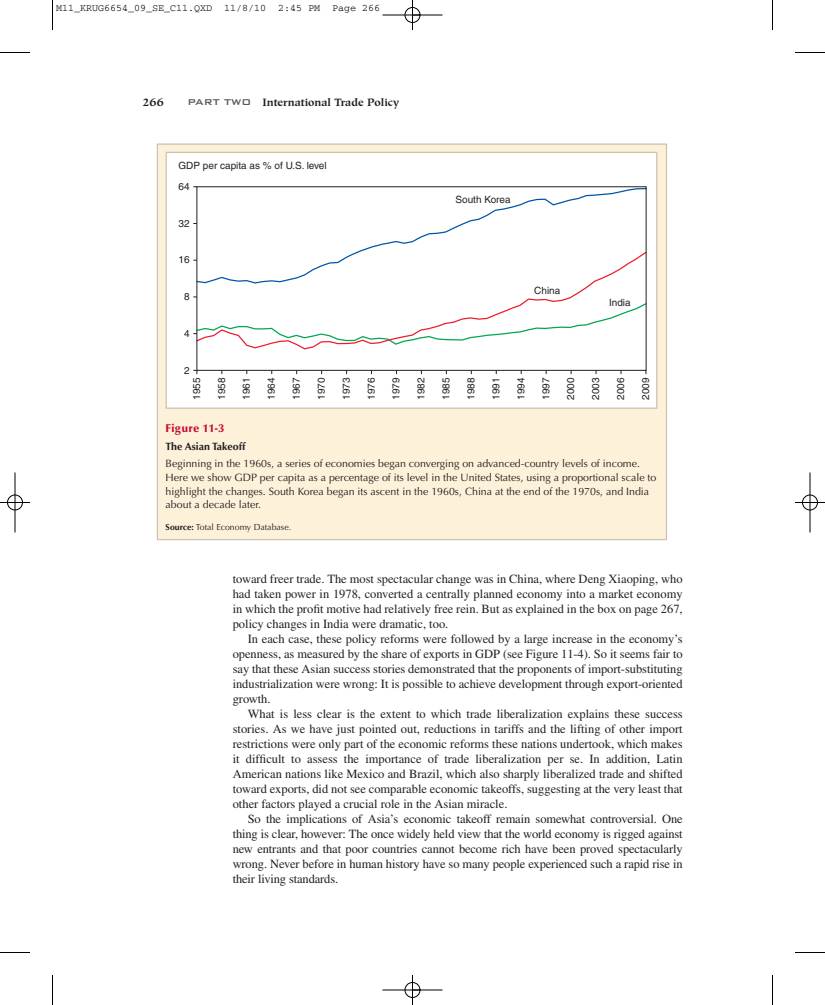
<style>
.page{position:relative;width:825px;height:1005px;background:#fff}
.page>*{position:absolute;margin:0;border:0;box-sizing:border-box;transform-origin:0 0}
.t1{font:12.5px/15px "Times";letter-spacing:-.005em;color:#231f20;text-align:justify}
.t2{font:900 11.25px "Optima";letter-spacing:.025em;color:#c40c37}
.t3{font:700 11.25px "Hiroshige";color:#231f20}
.t4{font:10.62px/13.8px "Optima";color:#231f20}
.t5{font:700 10.62px "Hiroshige";color:#231f20}
.t6{font:700 10.62px "Optima";color:#231f20}
.t7{font:10px "Helvetica";color:#231f20}
.t8{font:10px "Courier";color:#000}
.t9{font:8.75px "Optima";color:#231f20}
.s1{font-family:"Bank Gothic BT";font-weight:500;font-size:11.25px;color:#57585a}
.s2{font-weight:700}
</style>
<div class="page">
<div style="left:157px;top:144px;width:509px;height:396px;background:#fef1d9"></div>
<div style="left:167px;top:153px;width:489px;height:255px;background:#fff"></div>
<svg style="left:359px;top:188px;width:285px;height:63px"></svg>
<svg style="left:199px;top:251px;width:445px;height:99px"></svg>
<div style="left:197px;top:186px;width:449px;height:185px;border:1px solid #231f20"></div>
<svg style="left:193px;top:297px;width:453px;height:49px"></svg>
<div style="left:166px;top:152px;width:491px;height:257px;border:1px solid #cdc1af"></div>
<hr style="left:52px;top:0;width:1px;height:30px;background:#000">
<hr style="left:0;top:52px;width:30px;height:1px;background:#000">
<hr style="left:772px;top:0;width:1px;height:30px;background:#000">
<hr style="left:795px;top:52px;width:30px;height:1px;background:#000">
<hr style="left:52px;top:975px;width:1px;height:30px;background:#000">
<hr style="left:0;top:952px;width:30px;height:1px;background:#000">
<hr style="left:772px;top:975px;width:1px;height:30px;background:#000">
<hr style="left:795px;top:952px;width:30px;height:1px;background:#000">
<hr style="left:382px;top:15px;width:60px;height:1px;background:#000">
<hr style="left:382px;top:990px;width:60px;height:1px;background:#000">
<hr style="left:15px;top:472px;width:1px;height:60px;background:#000">
<hr style="left:810px;top:472px;width:1px;height:60px;background:#000">
<hr style="left:412px;top:0;width:1px;height:30px;background:#000">
<hr style="left:412px;top:975px;width:1px;height:30px;background:#000">
<hr style="left:0;top:502px;width:30px;height:1px;background:#000">
<hr style="left:795px;top:502px;width:30px;height:1px;background:#000">
<div style="left:405px;top:7px;width:15px;height:16px;border:1px solid #000;border-radius:50%"></div>
<div style="left:405px;top:982px;width:15px;height:16px;border:1px solid #000;border-radius:50%"></div>
<div style="left:7px;top:495px;width:16px;height:15px;border:1px solid #000;border-radius:50%"></div>
<div style="left:802px;top:495px;width:16px;height:15px;border:1px solid #000;border-radius:50%"></div>
<p class="t8" style="left:56px;top:5px;width:326px">M11_KRUG6654_09_SE_C11.QXD 11/8/10 2:45 PM Page 266</p>
<p class="t3" style="left:142px;top:97px;width:23px">266</p>
<p class="t5" style="left:188px;top:98px;width:213px"><span class="s1">PART TWO</span> International Trade Policy</p>
<p class="t7" style="left:178px;top:162px;width:150px">GDP per capita as % of U.S. level</p>
<p class="t7" style="left:178px;top:183px;width:13px">64</p>
<p class="t7" style="left:178px;top:219px;width:13px">32</p>
<p class="t7" style="left:178px;top:256px;width:13px">16</p>
<p class="t7" style="left:184px;top:293px;width:7px">8</p>
<p class="t7" style="left:184px;top:330px;width:7px">4</p>
<p class="t7" style="left:184px;top:366px;width:7px">2</p>
<p class="t7" style="left:456px;top:196px;width:57px">South Korea</p>
<p class="t7" style="left:534px;top:287px;width:28px">China</p>
<p class="t7" style="left:609px;top:299px;width:23px">India</p>
<p class="t7" style="left:193px;top:400px;width:24px;rotate:-90deg">1955</p>
<p class="t7" style="left:218px;top:400px;width:24px;rotate:-90deg">1958</p>
<p class="t7" style="left:243px;top:400px;width:24px;rotate:-90deg">1961</p>
<p class="t7" style="left:268px;top:400px;width:24px;rotate:-90deg">1964</p>
<p class="t7" style="left:293px;top:400px;width:24px;rotate:-90deg">1967</p>
<p class="t7" style="left:318px;top:400px;width:24px;rotate:-90deg">1970</p>
<p class="t7" style="left:343px;top:400px;width:24px;rotate:-90deg">1973</p>
<p class="t7" style="left:368px;top:400px;width:24px;rotate:-90deg">1976</p>
<p class="t7" style="left:392px;top:400px;width:24px;rotate:-90deg">1979</p>
<p class="t7" style="left:417px;top:400px;width:24px;rotate:-90deg">1982</p>
<p class="t7" style="left:442px;top:400px;width:24px;rotate:-90deg">1985</p>
<p class="t7" style="left:467px;top:400px;width:24px;rotate:-90deg">1988</p>
<p class="t7" style="left:492px;top:400px;width:24px;rotate:-90deg">1991</p>
<p class="t7" style="left:517px;top:400px;width:24px;rotate:-90deg">1994</p>
<p class="t7" style="left:542px;top:400px;width:24px;rotate:-90deg">1997</p>
<p class="t7" style="left:567px;top:400px;width:24px;rotate:-90deg">2000</p>
<p class="t7" style="left:592px;top:400px;width:24px;rotate:-90deg">2003</p>
<p class="t7" style="left:617px;top:400px;width:24px;rotate:-90deg">2006</p>
<p class="t7" style="left:642px;top:400px;width:24px;rotate:-90deg">2009</p>
<p class="t2" style="left:166px;top:424px;width:60px">Figure 11-3</p>
<p class="t6" style="left:166px;top:442px;width:81px">The Asian Takeoff</p>
<p class="t4" style="left:166px;top:458px;width:492px">Beginning in the 1960s, a series of economies began converging on advanced-country levels of income.<br>Here we show GDP per capita as a percentage of its level in the United States, using a proportional scale to highlight the changes. South Korea began its ascent in the 1960s, China at the end of the 1970s, and India about a decade later.</p>
<p class="t9" style="left:166px;top:523px;width:127px"><span class="s2">Source:</span> Total Economy Database.</p>
<p class="t1" style="left:233px;top:573px;width:452px">toward freer trade. The most spectacular change was in China, where Deng Xiaoping, who had taken power in 1978, converted a centrally planned economy into a market economy in which the profit motive had relatively free rein. But as explained in the box on page 267, policy changes in India were dramatic, too.</p>
<p class="t1" style="left:233px;top:633px;width:452px;text-indent:15px">In each case, these policy reforms were followed by a large increase in the economy’s openness, as measured by the share of exports in GDP (see Figure 11-4). So it seems fair to say that these Asian success stories demonstrated that the proponents of import-substituting industrialization were wrong: It is possible to achieve development through export-oriented growth.</p>
<p class="t1" style="left:233px;top:708px;width:452px;text-indent:15px">What is less clear is the extent to which trade liberalization explains these success stories. As we have just pointed out, reductions in tariffs and the lifting of other import restrictions were only part of the economic reforms these nations undertook, which makes it difficult to assess the importance of trade liberalization per se. In addition, Latin American nations like Mexico and Brazil, which also sharply liberalized trade and shifted toward exports, did not see comparable economic takeoffs, suggesting at the very least that other factors played a crucial role in the Asian miracle.</p>
<p class="t1" style="left:233px;top:813px;width:451px;text-indent:15px">So the implications of Asia’s economic takeoff remain somewhat controversial. One thing is clear, however: The once widely held view that the world economy is rigged against new entrants and that poor countries cannot become rich have been proved spectacularly wrong. Never before in human history have so many people experienced such a rapid rise in their living standards.</p>
</div>
